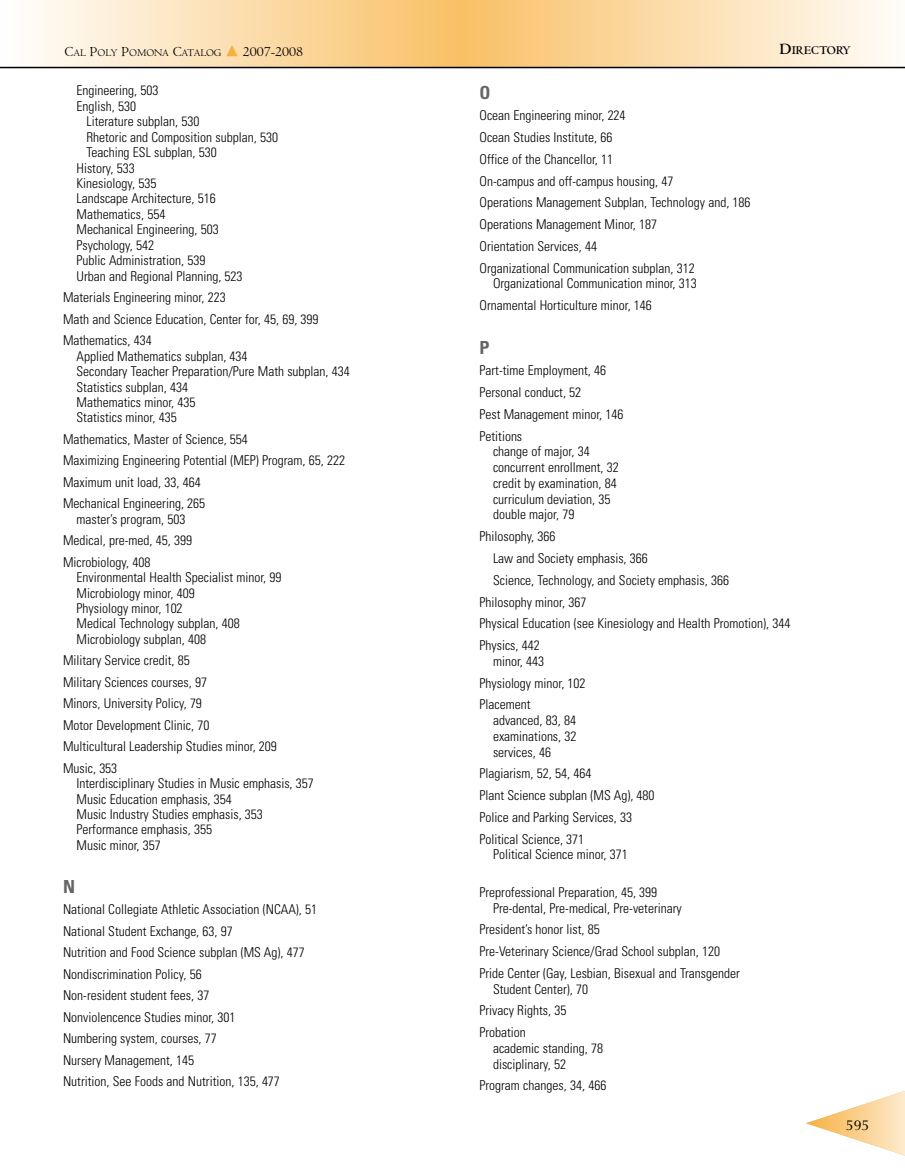
<style>
.page{position:relative;width:905px;height:1175px;background:#fff}
.page>*{position:absolute;margin:0;border:0;box-sizing:border-box;transform-origin:0 0}
.t1{font:700 condensed 18px "Univers";color:#666}
.t2{font:14.25px "Centaur";color:#000}
.t3{font:14.25px "Optima";color:#000}
.t4{font:300 condensed 13.5px/21.5px "Univers";color:#000}
.t5{font:700 12.3px "Centaur";color:#000}
.t6{font:10.65px "Centaur";color:#000}
.s1{font-size:14.25px}
.s2{font-size:16.5px}
</style>
<div class="page">
<svg style="left:0;top:0;width:904px;height:67px;background:#fadeb0"></svg>
<svg style="left:806px;top:1091px;width:98px;height:65px"></svg>
<svg style="left:226px;top:45px;width:11px;height:11px"></svg>
<hr style="left:0;top:67px;width:904px;height:1px;background:#000">
<p class="t6" style="left:64px;top:49px;width:158px"><span class="s1">C</span>AL <span class="s1">P</span>OLY <span class="s1">P</span>OMONA <span class="s1">C</span>ATALOG</p>
<p class="t2" style="left:243px;top:47px;width:62px">2007-2008</p>
<p class="t4" style="left:76px;top:84px;width:83px;line-height:15.5px">Engineering, 503<br>English, 530</p>
<p class="t4" style="left:86px;top:112px;width:114px">Literature subplan, 530</p>
<p class="t4" style="left:86px;top:127px;width:193px">Rhetoric and Composition subplan, 530</p>
<p class="t4" style="left:86px;top:143px;width:132px">Teaching ESL subplan, 530</p>
<p class="t4" style="left:76px;top:158px;width:60px">History, 533</p>
<p class="t4" style="left:76px;top:174px;width:81px">Kinesiology, 535</p>
<p class="t4" style="left:76px;top:189px;width:141px">Landscape Architecture, 516</p>
<p class="t4" style="left:76px;top:205px;width:90px">Mathematics, 554</p>
<p class="t4" style="left:76px;top:220px;width:144px">Mechanical Engineering, 503</p>
<p class="t4" style="left:76px;top:235px;width:79px">Psychology, 542</p>
<p class="t4" style="left:76px;top:251px;width:130px">Public Administration, 539</p>
<p class="t4" style="left:76px;top:266px;width:168px">Urban and Regional Planning, 523</p>
<p class="t4" style="left:63px;top:288px;width:257px">Materials Engineering minor, 223<br>Math and Science Education, Center for, 45, 69, 399<br>Mathematics, 434</p>
<p class="t4" style="left:76px;top:349px;width:275px;line-height:15.5px">Applied Mathematics subplan, 434<br>Secondary Teacher Preparation/Pure Math subplan, 434<br>Statistics subplan, 434<br>Mathematics minor, 435<br>Statistics minor, 435</p>
<p class="t4" style="left:63px;top:429px;width:284px">Mathematics, Master of Science, 554<br>Maximizing Engineering Potential (MEP) Program, 65, 222<br>Maximum unit load, 33, 464<br>Mechanical Engineering, 265</p>
<p class="t4" style="left:63px;top:509px;width:131px;text-indent:13px">master’s program, 503<br>Medical, pre-med, 45, 399<br>Microbiology, 408</p>
<p class="t4" style="left:76px;top:571px;width:206px;line-height:15.5px">Environmental Health Specialist minor, 99<br>Microbiology minor, 409<br>Physiology minor, 102<br>Medical Technology subplan, 408<br>Microbiology subplan, 408</p>
<p class="t4" style="left:63px;top:651px;width:215px">Military Service credit, 85<br>Military Sciences courses, 97<br>Minors, University Policy, 79<br>Motor Development Clinic, 70<br>Multicultural Leadership Studies minor, 209<br>Music, 353</p>
<p class="t4" style="left:76px;top:776px;width:239px;line-height:15.5px">Interdisciplinary Studies in Music emphasis, 357<br>Music Education emphasis, 354<br>Music Industry Studies emphasis, 353<br>Performance emphasis, 355<br>Music minor, 357</p>
<h1 class="t1" style="left:63px;top:879px;width:14px">N</h1>
<p class="t4" style="left:63px;top:900px;width:256px">National Collegiate Athletic Association (NCAA), 51<br>National Student Exchange, 63, 97<br>Nutrition and Food Science subplan (MS Ag), 477<br>Nondiscrimination Policy, 56<br>Non-resident student fees, 37<br>Nonviolencence Studies minor, 301<br>Numbering system, courses, 77<br>Nursery Management, 145<br>Nutrition, See Foods and Nutrition, 135, 477</p>
<p class="t5" style="left:779px;top:46px;width:73px"><span class="s2">D</span>IRECTORY</p>
<h1 class="t1" style="left:479px;top:85px;width:12px">O</h1>
<p class="t4" style="left:479px;top:106px;width:272px">Ocean Engineering minor, 224<br>Ocean Studies Institute, 66<br>Office of the Chancellor, 11<br>On-campus and off-campus housing, 47<br>Operations Management Subplan, Technology and, 186<br>Operations Management Minor, 187<br>Orientation Services, 44<br>Organizational Communication subplan, 312</p>
<p class="t4" style="left:479px;top:274px;width:219px;text-indent:14px">Organizational Communication minor, 313<br>Ornamental Horticulture minor, 146</p>
<h1 class="t1" style="left:479px;top:340px;width:12px">P</h1>
<p class="t4" style="left:479px;top:361px;width:145px">Part-time Employment, 46<br>Personal conduct, 52<br>Pest Management minor, 146<br>Petitions</p>
<p class="t4" style="left:493px;top:445px;width:127px;line-height:15.8px">change of major, 34 concurrent enrollment, 32 credit by examination, 84 curriculum deviation, 35 double major, 79</p>
<p class="t4" style="left:479px;top:527px;width:78px">Philosophy, 366</p>
<p class="t4" style="left:493px;top:548px;width:156px">Law and Society emphasis, 366</p>
<p class="t4" style="left:493px;top:570px;width:237px">Science, Technology, and Society emphasis, 366</p>
<p class="t4" style="left:479px;top:592px;width:108px">Philosophy minor, 367</p>
<p class="t4" style="left:479px;top:614px;width:312px">Physical Education (see Kinesiology and Health Promotion), 344</p>
<p class="t4" style="left:479px;top:635px;width:62px">Physics, 442</p>
<p class="t4" style="left:479px;top:651px;width:108px;text-indent:14px">minor, 443<br>Physiology minor, 102<br>Placement</p>
<p class="t4" style="left:493px;top:713px;width:85px;line-height:15.8px;text-align:justify">advanced, 83, 84 examinations, 32 services, 46</p>
<p class="t4" style="left:479px;top:764px;width:177px">Plagiarism, 52, 54, 464<br>Plant Science subplan (MS Ag), 480<br>Police and Parking Services, 33<br>Political Science, 371</p>
<p class="t4" style="left:493px;top:845px;width:136px">Political Science minor, 371</p>
<p class="t4" style="left:493px;top:885px;width:190px;line-height:15.8px;text-indent:-13px">Preprofessional Preparation, 45, 399<br>Pre-dental, Pre-medical, Pre-veterinary</p>
<p class="t4" style="left:479px;top:920px;width:262px">President’s honor list, 85<br>Pre-Veterinary Science/Grad School subplan, 120<br>Pride Center (Gay, Lesbian, Bisexual and Transgender</p>
<p class="t4" style="left:479px;top:979px;width:110px;text-indent:14px">Student Center), 70<br>Privacy Rights, 35<br>Probation</p>
<p class="t4" style="left:493px;top:1041px;width:111px;line-height:15.8px">academic standing, 78 disciplinary, 52</p>
<p class="t4" style="left:479px;top:1076px;width:128px">Program changes, 34, 466</p>
<p class="t3" style="left:845px;top:1116px;width:25px">595</p>
</div>
